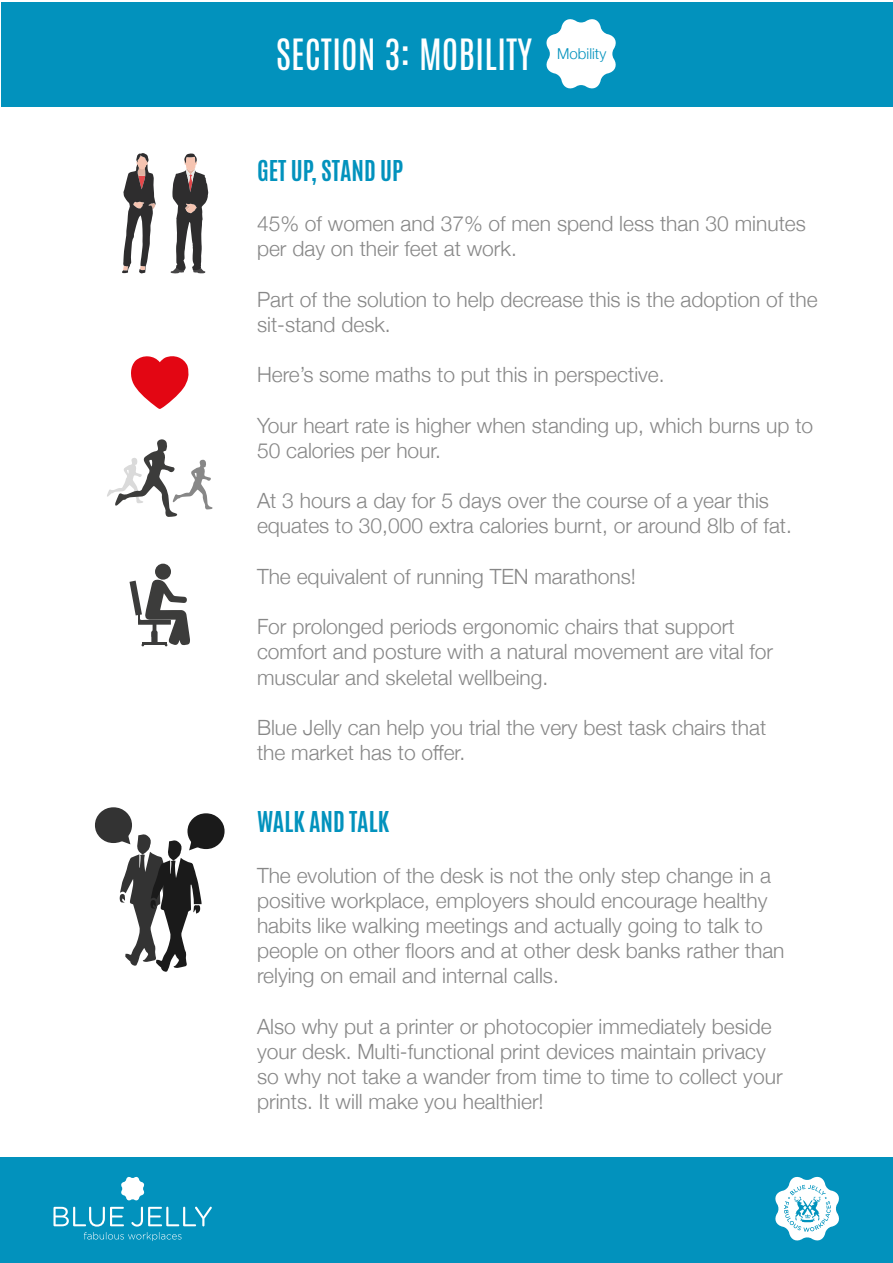
<style>
.page{position:relative;width:893px;height:1263px;background:#fff}
.page>*{position:absolute;margin:0;border:0;box-sizing:border-box;transform-origin:0 0}
.t1{font:36px "Antonio";color:#fff}
.t2{font:700 24px "Antonio";color:#0292bd}
.t3{font:300 21px/25.2px "Helvetica Neue";color:#878787}
.t4{font:300 15px "Helvetica Neue";color:#0292bd}
</style>
<div class="page">
<div style="left:0;top:1157px;width:893px;height:106px;background:#0292bd"></div>
<svg style="left:53px;top:1176px;width:159px;height:65px"></svg>
<svg style="left:775px;top:1176px;width:64px;height:65px"></svg>
<div style="left:1px;top:2px;width:891px;height:104px;background:#0292bd"></div>
<svg style="left:131px;top:356px;width:58px;height:53px"></svg>
<svg style="left:107px;top:439px;width:106px;height:78px"></svg>
<div style="left:155px;top:564px;width:16px;height:16px;background:#3c3c3b;border-radius:50%"></div>
<svg style="left:130px;top:579px;width:60px;height:67px"></svg>
<hr style="left:142px;top:642px;width:25px;height:2px;background:#3c3c3b">
<div style="left:151px;top:631px;width:7px;height:12px;background:#3c3c3b;border-radius:2px"></div>
<svg style="left:122px;top:153px;width:34px;height:120px"></svg>
<svg style="left:171px;top:153px;width:37px;height:120px"></svg>
<svg style="left:95px;top:807px;width:130px;height:165px"></svg>
<svg style="left:546px;top:19px;width:70px;height:70px"></svg>
<h1 class="t1" style="left:276px;top:28px;width:258px">SECTION 3: MOBILITY</h1>
<p class="t4" style="left:557px;top:42px;width:50px">Mobility</p>
<p class="t2" style="left:257px;top:152px;width:148px">GET UP, STAND UP</p>
<p class="t3" style="left:257px;top:209px;width:550px">45% of women and 37% of men spend less than 30 minutes per day on their feet at work.</p>
<p class="t3" style="left:257px;top:285px;width:562px">Part of the solution to help decrease this is the adoption of the sit-stand desk.</p>
<p class="t3" style="left:257px;top:361px;width:409px">Here’s some maths to put this in perspective.</p>
<p class="t3" style="left:257px;top:411px;width:558px">Your heart rate is higher when standing up, which burns up to<br>50 calories per hour.</p>
<p class="t3" style="left:257px;top:487px;width:536px">At 3 hours a day for 5 days over the course of a year this equates to 30,000 extra calories burnt, or around 8lb of fat.</p>
<p class="t3" style="left:257px;top:562px;width:380px">The equivalent of running TEN marathons!</p>
<p class="t3" style="left:257px;top:613px;width:518px">For prolonged periods ergonomic chairs that support comfort and posture with a natural movement are vital for muscular and skeletal wellbeing.</p>
<p class="t3" style="left:257px;top:713px;width:511px">Blue Jelly can help you trial the very best task chairs that the market has to offer.</p>
<p class="t2" style="left:257px;top:804px;width:134px">WALK AND TALK</p>
<p class="t3" style="left:257px;top:861px;width:529px">The evolution of the desk is not the only step change in a positive workplace, employers should encourage healthy habits like walking meetings and actually going to talk to people on other floors and at other desk banks rather than relying on email and internal calls.</p>
<p class="t3" style="left:257px;top:1012px;width:527px">Also why put a printer or photocopier immediately beside your desk. Multi-functional print devices maintain privacy so why not take a wander from time to time to collect your prints. It will make you healthier!</p>
</div>
